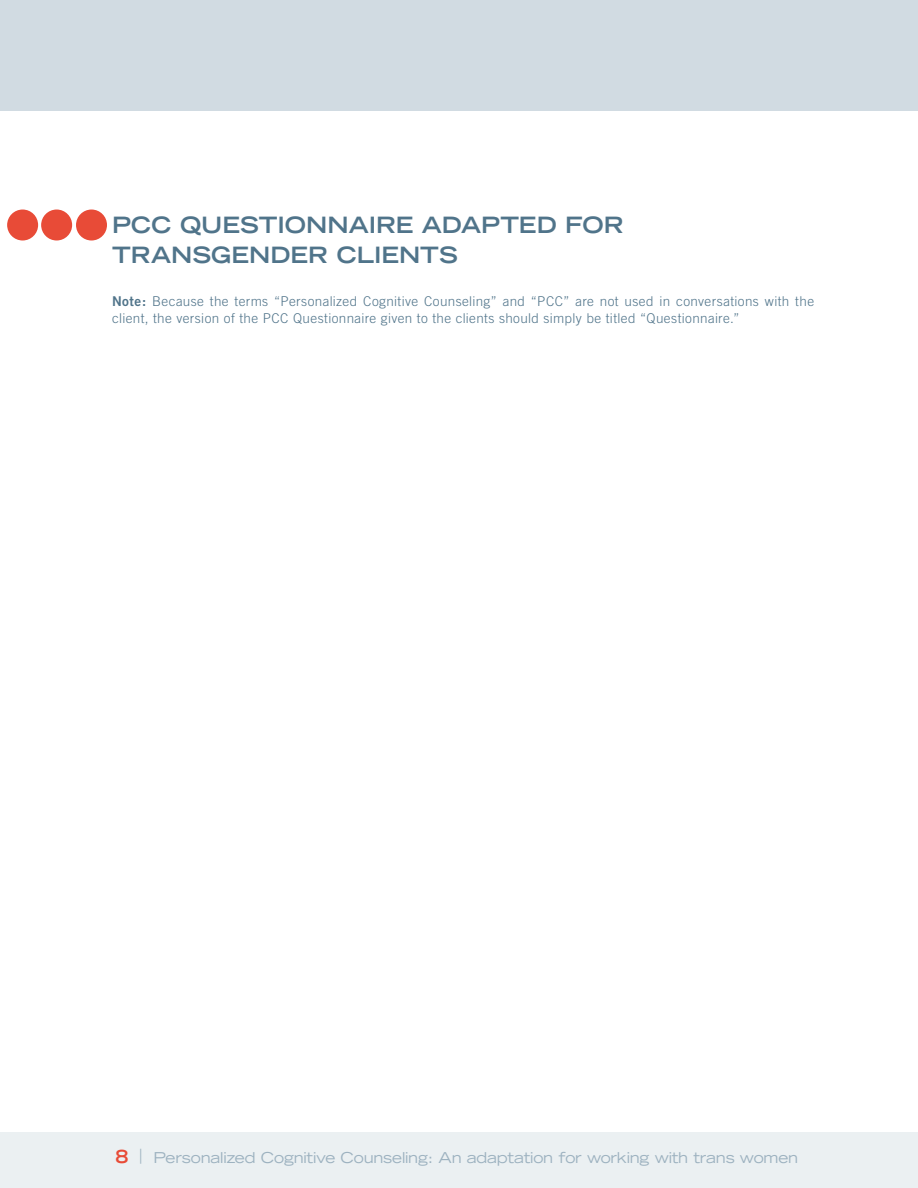
<style>
.page{position:relative;width:918px;height:1188px;background:#fff}
.page>*{position:absolute;margin:0;border:0;box-sizing:border-box;transform-origin:0 0}
.Section_Header_TGLH{font:700 expanded 22.5px/30px "Trade Gothic LH";color:#50748a}
.t1{font:expanded 15px "Trade Gothic LH";letter-spacing:-.015em;color:#9db2c0}
.Subhead_TG_1{font:300 13.5px/16.5px "Trade Gothic";letter-spacing:.03em;color:#50748a}
.s1{font-family:"Trade Gothic Bold Two";font-weight:400}
.s2{font-weight:700;font-size:18px;color:#e84b37}
</style>
<div class="page">
<div style="left:0;top:1132px;width:918px;height:56px;background:#ebf0f2"></div>
<div style="left:7px;top:210px;width:31px;height:31px;background:#e84b37;border-radius:50%"></div>
<div style="left:41px;top:210px;width:31px;height:31px;background:#e84b37;border-radius:50%"></div>
<div style="left:76px;top:210px;width:31px;height:31px;background:#e84b37;border-radius:50%"></div>
<div style="left:0;top:0;width:918px;height:110px;background:#d1dbe2"></div>
<p class="Section_Header_TGLH" style="left:112px;top:209px;width:513px">PCC QUESTIONNAIRE ADAPTED FOR<br>TRANSGENDER CLIENTS</p>
<p class="Subhead_TG_1" style="left:112px;top:293px;width:703px"><span class="s1">Note:</span> Because the terms “Personalized Cognitive Counseling” and “PCC” are not used in conversations with the client, the version of the PCC Questionnaire given to the clients should simply be titled “Questionnaire.”</p>
<p class="t1" style="left:116px;top:1148px;width:684px"><span class="s2">8</span> | Personalized Cognitive Counseling: An adaptation for working with trans women</p>
</div>
